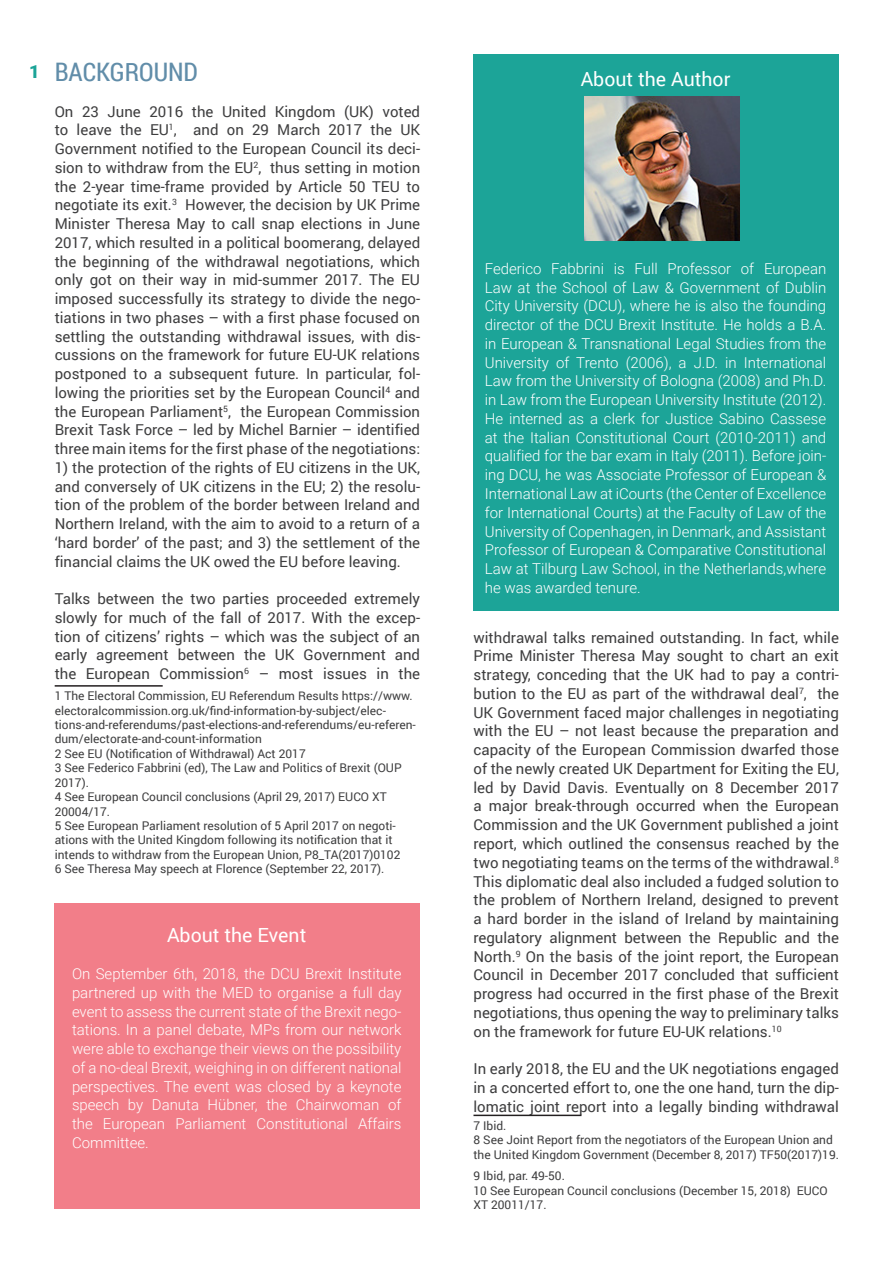
<style>
.page{position:relative;width:893px;height:1263px;background:#fff}
.page>*{position:absolute;margin:0;border:0;box-sizing:border-box;transform-origin:0 0}
.t1{font:25.5px "Roboto Condensed";color:#618da9}
.t2{font:19.5px "Roboto";color:#fff}
.t3{font:900 18px "Roboto";color:#1ca498}
.t4{font:15px/18.8px "Roboto";color:#3e3e3f;text-align:justify}
.t5{font:300 15px/18.8px "Roboto";color:#fff;text-align:justify}
.t6{font:12px/14.4px "Roboto";color:#3e3e3f}
</style>
<div class="page">
<hr style="left:55px;top:685px;width:108px;height:2px;background:#231f20">
<div style="left:473px;top:54px;width:365px;height:557px;background:#1ca498"></div>
<img style="left:584px;top:97px;width:156px;height:143px">
<hr style="left:473px;top:1114px;width:108px;height:2px;background:#231f20">
<div style="left:54px;top:903px;width:365px;height:306px;background:#f27e89"></div>
<p class="t3" style="left:29px;top:59px;width:12px">1</p>
<h1 class="t1" style="left:55px;top:54px;width:145px">BACKGROUND</h1>
<h2 class="t2" style="left:581px;top:66px;width:151px">About the Author</h2>
<p class="t4" style="left:55px;top:101px;width:367px">On 23 June 2016 the United Kingdom (UK) voted to leave the EU<sup>1</sup>, and on 29 March 2017 the UK Government notified to the European Council its deci&shy;sion to withdraw from the EU<sup>2</sup>, thus setting in motion the 2-year time-frame provided by Article 50 TEU to negotiate its exit.<sup>3</sup> However, the decision by UK Prime Minister Theresa May to call snap elections in June 2017, which resulted in a political boomerang, delayed the beginning of the withdrawal negotiations, which only got on their way in mid-summer 2017. The EU imposed successfully its strategy to divide the nego&shy;tiations in two phases – with a first phase focused on settling the outstanding withdrawal issues, with dis&shy;cussions on the framework for future EU-UK relations postponed to a subsequent future. In particular, fol&shy;lowing the priorities set by the European Council<sup>4</sup> and the European Parliament<sup>5</sup>, the European Commission Brexit Task Force – led by Michel Barnier – identified three main items for the first phase of the negotiations:</p>
<p class="t4" style="left:55px;top:457px;width:367px">1) the protection of the rights of EU citizens in the UK, and conversely of UK citizens in the EU; 2) the resolu&shy;tion of the problem of the border between Ireland and Northern Ireland, with the aim to avoid to a return of a ‘hard border’ of the past; and 3) the settlement of the financial claims the UK owed the EU before leaving.</p>
<p class="t4" style="left:55px;top:589px;width:367px">Talks between the two parties proceeded extremely slowly for much of the fall of 2017. With the excep&shy;tion of citizens’ rights – which was the subject of an early agreement between the UK Government and the European Commission<sup>6</sup> – most issues in the</p>
<p class="t6" style="left:55px;top:688px;width:363px">1 The Electoral Commission, EU Referendum Results https://www. electoralcommission.org.uk/find-information-by-subject/elec&shy;tions-and-referendums/past-elections-and-referendums/eu-referen&shy;dum/electorate-and-count-information<br>2 See EU (Notification of Withdrawal) Act 2017<br>3 See Federico Fabbrini (ed), The Law and Politics of Brexit (OUP 2017).<br>4 See European Council conclusions (April 29, 2017) EUCO XT 20004/17.<br>5 See European Parliament resolution of 5 April 2017 on negoti&shy;ations with the United Kingdom following its notification that it intends to withdraw from the European Union, P8_TA(2017)0102<br>6 See Theresa May speech at Florence (September 22, 2017).</p>
<h2 class="t2" style="left:167px;top:921px;width:141px">About the Event</h2>
<p class="t5" style="left:72px;top:964px;width:331px">On September 6th, 2018, the DCU Brexit Institute partnered up with the MED to organise a full day event to assess the current state of the Brexit nego&shy;tations. In a panel debate, MPs from our network were able to exchange their views on the possibility of a no-deal Brexit, weighing in on different national perspectives. The event was closed by a keynote speech by Danuta Hübner, the Chairwoman of the European Parliament Constitutional Affairs Committee.</p>
<p class="t5" style="left:485px;top:259px;width:343px">Federico Fabbrini is Full Professor of European Law at the School of Law &amp; Government of Dublin City University (DCU), where he is also the founding director of the DCU Brexit Institute. He holds a B.A. in European &amp; Transnational Legal Studies from the University of Trento (2006), a J.D. in International Law from the University of Bologna (2008) and Ph.D. in Law from the European University Institute (2012).<br>He interned as a clerk for Justice Sabino Cassese at the Italian Constitutional Court (2010-2011) and qualified for the bar exam in Italy (2011). Before join&shy;ing DCU, he was Associate Professor of European &amp; International Law at iCourts (the Center of Excellence for International Courts) at the Faculty of Law of the University of Copenhagen, in Denmark, and Assistant Professor of European &amp; Comparative Constitutional Law at Tilburg Law School, in the Netherlands,where he was awarded tenure.</p>
<p class="t4" style="left:473px;top:627px;width:367px">withdrawal talks remained outstanding. In fact, while Prime Minister Theresa May sought to chart an exit strategy, conceding that the UK had to pay a contri&shy;bution to the EU as part of the withdrawal deal<sup>7</sup>, the UK Government faced major challenges in negotiating with the EU – not least because the preparation and capacity of the European Commission dwarfed those of the newly created UK Department for Exiting the EU, led by David Davis. Eventually on 8 December 2017 a major break-through occurred when the European Commission and the UK Government published a joint report, which outlined the consensus reached by the two negotiating teams on the terms of the withdrawal.<sup>8<br></sup>This diplomatic deal also included a fudged solution to the problem of Northern Ireland, designed to prevent a hard border in the island of Ireland by maintaining regulatory alignment between the Republic and the North.<sup>9</sup> On the basis of the joint report, the European Council in December 2017 concluded that sufficient progress had occurred in the first phase of the Brexit negotiations, thus opening the way to preliminary talks on the framework for future EU-UK relations.<sup>10</sup></p>
<p class="t4" style="left:473px;top:1059px;width:367px">In early 2018, the EU and the UK negotiations engaged in a concerted effort to, one the one hand, turn the dip&shy;lomatic joint report into a legally binding withdrawal</p>
<p class="t6" style="left:473px;top:1118px;width:367px">7 Ibid.<br>8 See Joint Report from the negotiators of the European Union and the United Kingdom Government (December 8, 2017) TF50(2017)19.</p>
<p class="t6" style="left:473px;top:1168px;width:356px">9 Ibid, par. 49-50.<br>10 See European Council conclusions (December 15, 2018) EUCO<br>XT 20011/17.</p>
</div>
